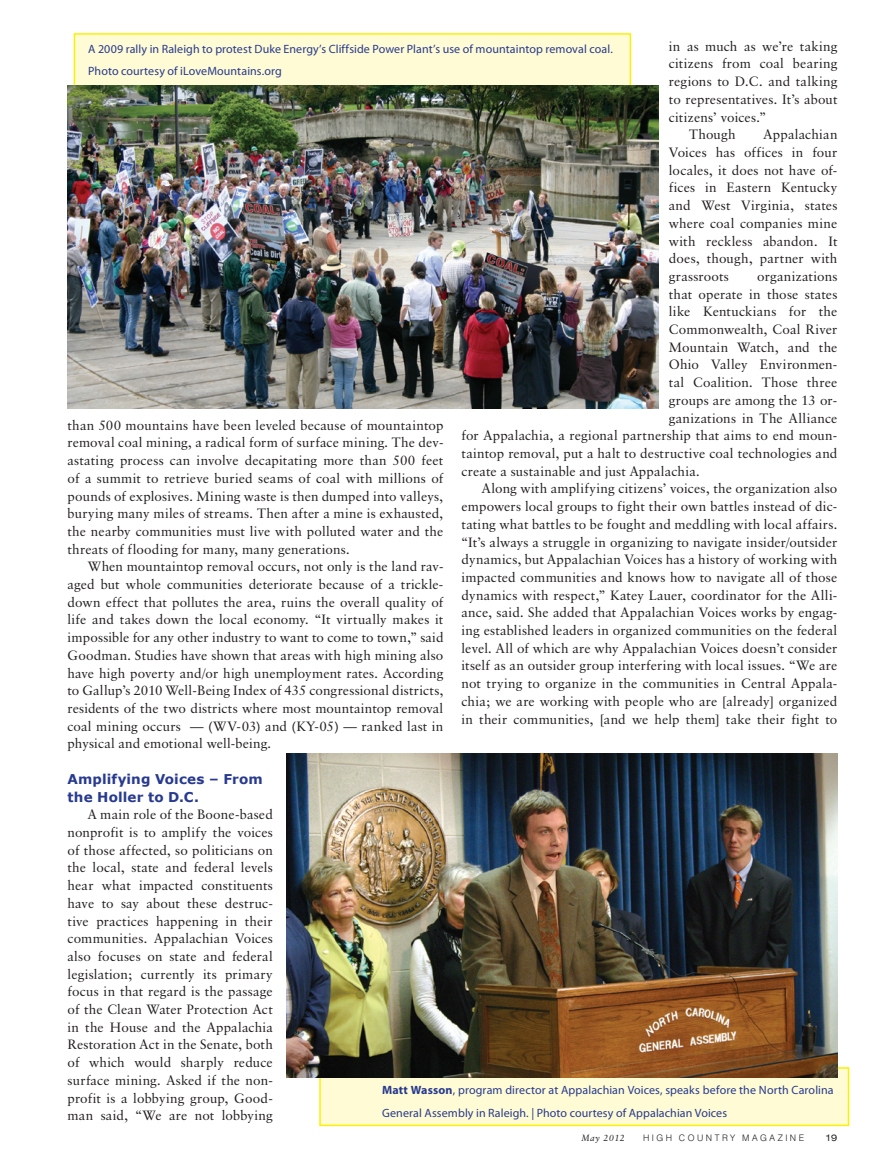
<style>
.page{position:relative;width:878px;height:1175px;background:#fff}
.page>*{position:absolute;margin:0;border:0;box-sizing:border-box;transform-origin:0 0}
.t1{font:13.5px/17.7px "Classical Garamond BT";letter-spacing:.01em;color:#231f20;text-align:justify}
.t2{font:700 13.5px/17.7px "Verdana";letter-spacing:.005em;color:#273a8f}
.t3{font:12px/22.5px "Myriad Pro";letter-spacing:.005em;color:#273a8f}
.t4{font:300 9px "Swiss 721 BT";letter-spacing:.28em;color:#231f20}
.t5{font:italic 9px "Classical Garamond BT";letter-spacing:.065em;color:#231f20}
.t6{font:expanded 9px "Swiss 721 BT";color:#231f20}
.s1{font-weight:700}
</style>
<div class="page">
<div style="left:319px;top:1067px;width:530px;height:59px;background:#fffbd4;border:2px solid #fef005"></div>
<div style="left:74px;top:33px;width:557px;height:60px;background:#fffbd4;border:2px solid #fef005"></div>
<img style="left:68px;top:85px;width:590px;height:323px">
<img style="left:286px;top:753px;width:551px;height:324px">
<p class="t1" style="left:669px;top:37px;width:170px">in as much as we’re taking</p>
<p class="t1" style="left:669px;top:55px;width:170px">citizens from coal bearing</p>
<p class="t1" style="left:669px;top:72px;width:170px">regions to D.C. and talking</p>
<p class="t1" style="left:669px;top:90px;width:170px">to representatives. It’s about</p>
<p class="t1" style="left:669px;top:108px;width:99px">citizens’ voices.”</p>
<p class="t1" style="left:689px;top:125px;width:48px">Though</p>
<p class="t3" style="left:88px;top:37px;width:526px">A 2009 rally in Raleigh to protest Duke Energy’s Cliffside Power Plant’s use of mountaintop removal coal.<br>Photo courtesy of iLoveMountains.org</p>
<p class="t1" style="left:669px;top:125px;width:170px;text-indent:95px">Appalachian Voices has offices in four locales, it does not have of&shy;fices in Eastern Kentucky and West Virginia, states where coal companies mine with reckless abandon. It does, though, partner with grassroots</p>
<p class="t1" style="left:757px;top:267px;width:82px">organizations</p>
<p class="t1" style="left:669px;top:285px;width:170px">that operate in those states</p>
<p class="t1" style="left:669px;top:302px;width:170px">like Kentuckians for the</p>
<p class="t1" style="left:669px;top:320px;width:170px">Commonwealth, Coal River</p>
<p class="t1" style="left:669px;top:338px;width:170px">Mountain Watch, and the</p>
<p class="t1" style="left:669px;top:356px;width:170px">Ohio Valley Environmen-</p>
<p class="t1" style="left:669px;top:373px;width:170px">tal Coalition. Those three</p>
<p class="t1" style="left:669px;top:391px;width:170px">groups are among the 13 or-</p>
<p class="t1" style="left:669px;top:409px;width:170px">ganizations in The Alliance</p>
<p class="t1" style="left:461px;top:426px;width:377px">for Appalachia, a regional partnership that aims to end moun-</p>
<p class="t1" style="left:461px;top:444px;width:377px">taintop removal, put a halt to destructive coal technologies and</p>
<p class="t1" style="left:461px;top:462px;width:240px">create a sustainable and just Appalachia.</p>
<p class="t1" style="left:482px;top:479px;width:357px">Along with amplifying citizens’ voices, the organization also</p>
<p class="t1" style="left:461px;top:497px;width:377px">empowers local groups to fight their own battles instead of dic-</p>
<p class="t1" style="left:461px;top:515px;width:377px">tating what battles to be fought and meddling with local affairs.</p>
<p class="t1" style="left:461px;top:533px;width:377px">“It’s always a struggle in organizing to navigate insider/outsider</p>
<p class="t1" style="left:461px;top:550px;width:377px">dynamics, but Appalachian Voices has a history of working with</p>
<p class="t1" style="left:461px;top:568px;width:377px">impacted communities and knows how to navigate all of those</p>
<p class="t1" style="left:461px;top:586px;width:377px">dynamics with respect,” Katey Lauer, coordinator for the Alli-</p>
<p class="t1" style="left:461px;top:603px;width:377px">ance, said. She added that Appalachian Voices works by engag-</p>
<p class="t1" style="left:461px;top:621px;width:377px">ing established leaders in organized communities on the federal</p>
<p class="t1" style="left:461px;top:639px;width:377px">level. All of which are why Appalachian Voices doesn’t consider</p>
<p class="t1" style="left:461px;top:656px;width:377px">itself as an outsider group interfering with local issues. “We are</p>
<p class="t1" style="left:461px;top:674px;width:377px">not trying to organize in the communities in Central Appala-</p>
<p class="t1" style="left:461px;top:692px;width:377px">chia; we are working with people who are [already] organized</p>
<p class="t1" style="left:461px;top:710px;width:377px">in their communities, [and we help them] take their fight to</p>
<p class="t1" style="left:68px;top:416px;width:377px">than 500 mountains have been leveled because of mountaintop removal coal mining, a radical form of surface mining. The dev&shy;astating process can involve decapitating more than 500 feet of a summit to retrieve buried seams of coal with millions of pounds of explosives. Mining waste is then dumped into valleys, burying many miles of streams. Then after a mine is exhausted, the nearby communities must live with polluted water and the threats of flooding for many, many generations.</p>
<p class="t1" style="left:68px;top:557px;width:377px;text-indent:20px">When mountaintop removal occurs, not only is the land rav&shy;aged but whole communities deteriorate because of a trickle&shy;down effect that pollutes the area, ruins the overall quality of life and takes down the local economy. “It virtually makes it impossible for any other industry to want to come to town,” said Goodman. Studies have shown that areas with high mining also have high poverty and/or high unemployment rates. According to Gallup’s 2010 Well-Being Index of 435 congressional districts, residents of the two districts where most mountaintop removal coal mining occurs — (WV-03) and (KY-05) — ranked last in physical and emotional well-being.</p>
<p class="t2" style="left:68px;top:770px;width:197px">Amplifying Voices – From the Holler to D.C.</p>
<p class="t1" style="left:68px;top:805px;width:207px;text-indent:20px">A main role of the Boone-based nonprofit is to amplify the voices of those affected, so politicians on the local, state and federal levels hear what impacted constituents have to say about these destruc&shy;tive practices happening in their communities. Appalachian Voices also focuses on state and federal legislation; currently its primary focus in that regard is the passage of the Clean Water Protection Act in the House and the Appalachia Restoration Act in the Senate, both of which would sharply reduce surface mining. Asked if the non&shy;profit is a lobbying group, Good&shy;man said, “We are not lobbying</p>
<p class="t3" style="left:382px;top:1078px;width:453px"><span class="s1">Matt Wasson</span>, program director at Appalachian Voices, speaks before the North Carolina<br>General Assembly in Raleigh. | Photo courtesy of Appalachian Voices</p>
<p class="t5" style="left:581px;top:1132px;width:45px">May 2012</p>
<p class="t4" style="left:643px;top:1132px;width:163px">HIGH COUNTRY MAGAZINE</p>
<p class="t6" style="left:825px;top:1132px;width:13px">19</p>
</div>
